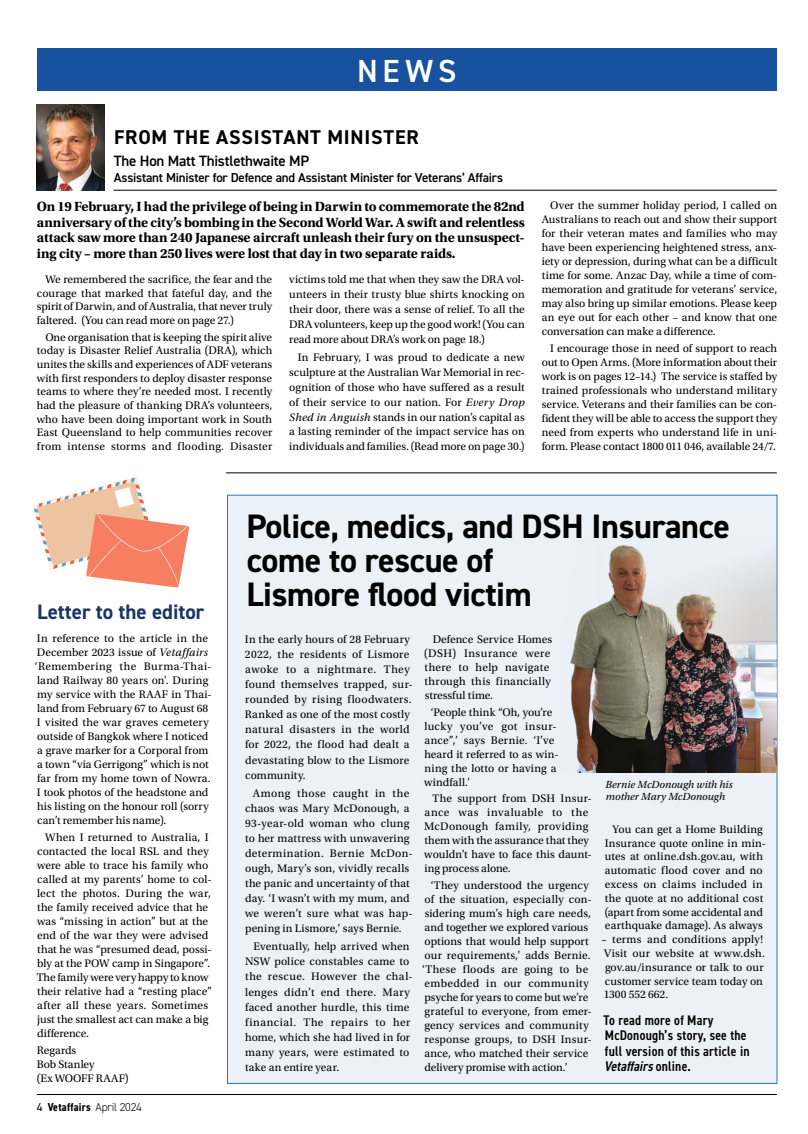
<style>
.page{position:relative;width:808px;height:1134px;background:#fff}
.page>*{position:absolute;margin:0;border:0;box-sizing:border-box;transform-origin:0 0}
.v_H4{font:700 34px/34px "DIN2014";letter-spacing:-.01em;color:#000}
.t1{font:600 32px "DIN2014";color:#fff}
.v_H4-2{font:700 21px "DIN2014";color:#1b3661}
.t2{font:700 20px "DIN2014";letter-spacing:.04em;color:#000}
.t3{font:600 15px "DIN2014";letter-spacing:-.015em;color:#000}
.v_Body_first_para{font:700 14px/15.7px "Utopia Std";letter-spacing:-.01em;color:#000;text-align:justify}
.v_H5_condensed{font:600 condensed 14px/15.3px "DIN2014";letter-spacing:.015em;color:#000}
.t4{font:600 13px "DIN2014";letter-spacing:-.015em;color:#000}
.v_Body{font:11.5px/14px "Utopia Std";letter-spacing:.01em;color:#000}
.v_Body_-_no_indent{font:11.5px/14px "Utopia Std";letter-spacing:.01em;color:#000}
.t5{font:700 condensed 11.5px "DIN2014";letter-spacing:.02em;color:#000}
.v_Caption_no_rule{font:italic 10.8px/12.4px "Utopia Std";letter-spacing:.005em;color:#000}
.s1{font-style:italic}
.s2{font-weight:400;font-stretch:normal}
.s3{font-weight:300;font-stretch:normal}
</style>
<div class="page">
<hr style="left:37px;top:1094px;width:740px;height:1px;background:#000">
<div style="left:227px;top:495px;width:550px;height:589px;background:#ecf0f7;border:1px solid #2877b4"></div>
<div style="left:37px;top:49px;width:740px;height:42px;background:#18519d"></div>
<img style="left:37px;top:105px;width:68px;height:86px">
<hr style="left:113px;top:190px;width:664px;height:1px;background:#000">
<hr style="left:226px;top:473px;width:551px;height:1px;background:#000">
<svg style="left:33px;top:477px;width:156px;height:110px"></svg>
<img style="left:570px;top:536px;width:207px;height:237px">
<img style="left:599px;top:544px;width:178px;height:229px">
<h2 class="t1" style="left:357px;top:50px;width:101px">NEWS</h2>
<p class="t2" style="left:114px;top:123px;width:306px">FROM THE ASSISTANT MINISTER</p>
<p class="t3" style="left:114px;top:151px;width:197px">The Hon Matt Thistlethwaite MP</p>
<p class="t4" style="left:114px;top:169px;width:391px">Assistant Minister for Defence and Assistant Minister for Veterans’ Affairs</p>
<p class="v_Body_first_para" style="left:37px;top:199px;width:489px">On 19 February, I had the privilege of being in Darwin to commemorate the 82nd anniversary of the city’s bombing in the Second World War. A swift and relentless attack saw more than 240 Japanese aircraft unleash their fury on the unsuspect&shy;ing city – more than 250 lives were lost that day in two separate raids.</p>
<p class="v_Body" style="left:37px;top:273px;width:237px;line-height:13.7px;text-align:justify;text-indent:9px">We remembered the sacrifice, the fear and the courage that marked that fateful day, and the spirit of Darwin, and of Australia, that never truly faltered. (You can read more on page 27.)</p>
<p class="v_Body" style="left:37px;top:330px;width:237px;line-height:13.7px;text-align:justify;text-indent:9px">One organisation that is keeping the spirit alive today is Disaster Relief Australia (DRA), which unites the skills and experiences of ADF veterans with first responders to deploy disaster response teams to where they’re needed most. I recently had the pleasure of thanking DRA’s volunteers, who have been doing important work in South East Queensland to help communities recover from intense storms and flooding. Disaster</p>
<p class="v_Body" style="left:289px;top:272px;width:237px;line-height:14.9px;text-align:justify">victims told me that when they saw the DRA vol&shy;unteers in their trusty blue shirts knocking on their door, there was a sense of relief. To all the DRA volunteers, keep up the good work! (You can read more about DRA’s work on page 18.)</p>
<p class="v_Body" style="left:289px;top:350px;width:237px;line-height:14.9px;text-align:justify;text-indent:9px">In February, I was proud to dedicate a new sculpture at the Australian War Memorial in rec&shy;ognition of those who have suffered as a result of their service to our nation. For <span class="s1">Every Drop Shed in Anguish</span> stands in our nation’s capital as a lasting reminder of the impact service has on individuals and families. (Read more on page 30.)</p>
<p class="v_Body" style="left:542px;top:199px;width:237px;text-align:justify;text-indent:9px">Over the summer holiday period, I called on Australians to reach out and show their support for their veteran mates and families who may have been experiencing heightened stress, anx&shy;iety or depression, during what can be a difficult time for some. Anzac Day, while a time of com&shy;memoration and gratitude for veterans’ service, may also bring up similar emotions. Please keep an eye out for each other – and know that one conversation can make a difference.</p>
<p class="v_Body" style="left:542px;top:342px;width:237px;text-align:justify;text-indent:9px">I encourage those in need of support to reach out to Open Arms. (More information about their work is on pages 12–14.) The service is staffed by trained professionals who understand military service. Veterans and their families can be con&shy;fident they will be able to access the support they need from experts who understand life in uni&shy;form. Please contact 1800 011 046, available 24/7.</p>
<p class="v_H4-2" style="left:37px;top:598px;width:169px">Letter to the editor</p>
<p class="v_Body_-_no_indent" style="left:35px;top:631px;width:178px">In reference to the article in the<br>December 2023 issue of <span class="s1">Vetaffairs </span>‘Remembering the Burma-Thai&shy;land Railway 80 years on'. During my service with the RAAF in Thai&shy;land from February 67 to August 68<br>I visited the war graves cemetery outside of Bangkok where I noticed a grave marker for a Corporal from a town “via Gerrigong” which is not far from my home town of Nowra.<br>I took photos of the headstone and his listing on the honour roll (sorry can’t remember his name).</p>
<p class="v_Body" style="left:37px;top:830px;width:177px;text-indent:9px">When I returned to Australia, I contacted the local RSL and they were able to trace his family who called at my parents’ home to col&shy;lect the photos. During the war, the family received advice that he was “missing in action” but at the end of the war they were advised that he was “presumed dead, possi&shy;bly at the POW camp in Singapore”.<br>The family were very happy to know their relative had a “resting place” after all these years. Sometimes just the smallest act can make a big difference.</p>
<p class="v_Body_-_no_indent" style="left:37px;top:1043px;width:93px">Regards<br>Bob Stanley<br>(Ex WOOFF RAAF)</p>
<p class="t5" style="left:37px;top:1099px;width:106px"><span class="s2">4</span> Vetaffairs <span class="s3">April 2024</span></p>
<p class="v_H4" style="left:246px;top:509px;width:485px">Police, medics, and DSH Insurance come to rescue of<br>Lismore flood victim</p>
<p class="v_Body_-_no_indent" style="left:245px;top:632px;width:169px;line-height:15.1px">In the early hours of 28 February<br>2022, the residents of Lismore awoke to a nightmare. They found themselves trapped, sur&shy;rounded by rising floodwaters.<br>Ranked as one of the most costly natural disasters in the world for 2022, the flood had dealt a devastating blow to the Lismore community.</p>
<p class="v_Body" style="left:245px;top:785px;width:169px;line-height:15.1px;text-indent:8px">Among those caught in the chaos was Mary McDonough, a<br>93-year-old woman who clung to her mattress with unwavering determination. Bernie McDon&shy;ough, Mary’s son, vividly recalls the panic and uncertainty of that day. ‘I wasn’t with my mum, and we weren’t sure what was hap&shy;pening in Lismore,’ says Bernie.</p>
<p class="v_Body" style="left:245px;top:939px;width:169px;line-height:15.1px;text-indent:8px">Eventually, help arrived when<br>NSW police constables came to the rescue. However the chal&shy;lenges didn’t end there. Mary faced another hurdle, this time financial. The repairs to her home, which she had lived in for many years, were estimated to take an entire year.</p>
<p class="v_Body" style="left:424px;top:632px;width:130px;text-indent:8px">Defence Service Homes (DSH) Insurance were there to help navigate through this financially stressful time.</p>
<p class="v_Body" style="left:424px;top:705px;width:136px;text-indent:6px">‘People think “Oh, you’re lucky you’ve got insur&shy;ance”,’ says Bernie. ‘I’ve heard it referred to as win&shy;ning the lotto or having a windfall.’</p>
<p class="v_Body" style="left:424px;top:792px;width:169px;text-indent:8px">The support from DSH Insur&shy;ance was invaluable to the<br>McDonough family, providing them with the assurance that they wouldn’t have to face this daunt&shy;ing process alone.</p>
<p class="v_Body" style="left:422px;top:878px;width:171px;text-indent:9px">‘They understood the urgency of the situation, especially con&shy;sidering mum’s high care needs, and together we explored various options that would help support our requirements,’ adds Bernie. ‘These floods are going to be embedded in our community psyche for years to come but we’re grateful to everyone, from emer&shy;gency services and community response groups, to DSH Insur&shy;ance, who matched their service delivery promise with action.’</p>
<p class="v_Caption_no_rule" style="left:605px;top:778px;width:129px">Bernie McDonough with his mother Mary McDonough</p>
<p class="v_Body" style="left:605px;top:822px;width:163px;text-align:center">You can get a Home Building<br>Insurance quote online in min&shy;utes at online.dsh.gov.au, with automatic flood cover and no excess on claims included in the quote at no additional cost (apart from some accidental and earthquake damage). As always</p>
<p class="v_Body" style="left:601px;top:933px;width:165px">– terms and conditions apply!<br>Visit our website at www.dsh. gov.au/insurance or talk to our customer service team today on<br>1300 552 662.</p>
<p class="v_H5_condensed" style="left:604px;top:1012px;width:148px">To read more of Mary<br>McDonough’s story, see the full version of this article in<br><span class="s1">Vetaffairs</span>o n l i n e .</p>
</div>
